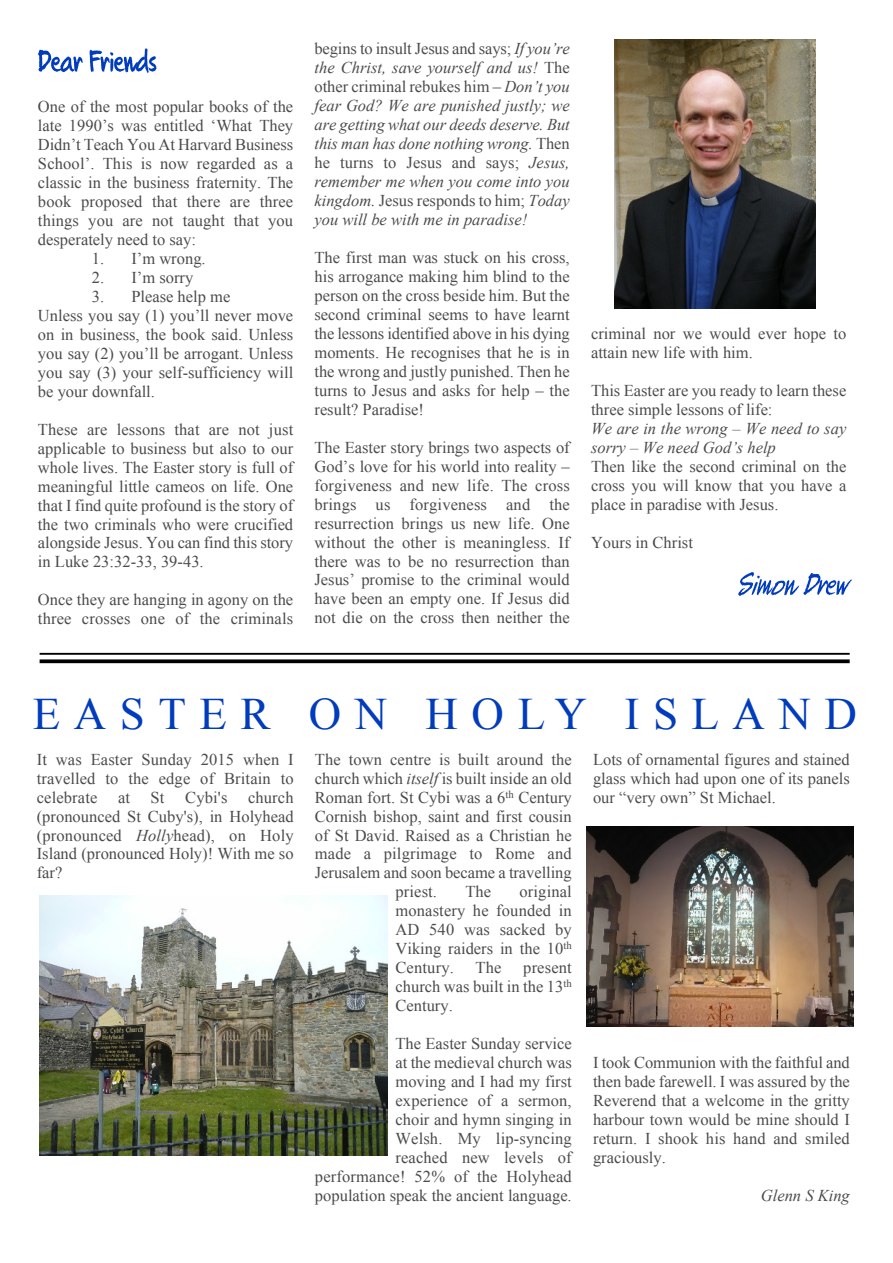
<style>
.page{position:relative;width:893px;height:1263px;background:#fff}
.page>*{position:absolute;margin:0;border:0;box-sizing:border-box;transform-origin:0 0}
.t1{font:45px "Times New Roman";letter-spacing:.3em;color:#003cbd}
.t2{font:16.5px/18.9px "Times New Roman";color:#4b4b4b;text-align:justify}
.t3{font:italic 16.5px/18.9px "Times New Roman";color:#4b4b4b;text-align:justify}
.s1{font-style:normal}
.s2{font-style:italic}
</style>
<div class="page">
<svg style="left:38px;top:50px;width:45px;height:22px"></svg>
<svg style="left:90px;top:48px;width:66px;height:25px"></svg>
<svg style="left:738px;top:572px;width:114px;height:24px"></svg>
<img style="left:614px;top:40px;width:201px;height:268px">
<svg style="left:40px;top:659px;width:810px;height:4px;background:#1c1c1c"></svg>
<hr style="left:40px;top:653px;width:810px;height:2px;background:#000">
<img style="left:40px;top:895px;width:347px;height:261px">
<img style="left:586px;top:826px;width:267px;height:200px">
<p class="t2" style="left:38px;top:99px;width:257px">One of the most popular books of the late 1990’s was entitled ‘What They Didn’t Teach You At Harvard Business School’. This is now regarded as a classic in the business fraternity. The book proposed that there are three things you are not taught that you desperately need to say:</p>
<p class="t2" style="left:92px;top:251px;width:115px">1. I’m wrong.</p>
<p class="t2" style="left:92px;top:270px;width:103px">2. I’m sorry</p>
<p class="t2" style="left:38px;top:289px;width:257px;text-align:left;text-indent:54px">3. Please help me<br>Unless you say (1) you’ll never move on in business, the book said. Unless you say (2) you’ll be arrogant. Unless you say (3) your self-sufficiency will be your downfall.</p>
<p class="t2" style="left:38px;top:421px;width:257px">These are lessons that are not just applicable to business but also to our whole lives. The Easter story is full of meaningful little cameos on life. One that I find quite profound is the story of the two criminals who were crucified alongside Jesus. You can find this story in Luke 23:32-33, 39-43.</p>
<p class="t2" style="left:38px;top:592px;width:257px">Once they are hanging in agony on the three crosses one of the criminals</p>
<p class="t3" style="left:314px;top:41px;width:257px"><span class="s1">begins to insult Jesus and says;</span> If you’re the Christ, save yourself and us! <span class="s1">The other criminal rebukes him –</span> Don’t you fear God? We are punished justly; we are getting what our deeds deserve. But this man has done nothing wrong. <span class="s1">Then he turns to Jesus and says;</span> Jesus, remember me when you come into you kingdom. <span class="s1">Jesus responds to him;</span> Today you will be with me in paradise!</p>
<p class="t2" style="left:314px;top:250px;width:257px">The first man was stuck on his cross, his arrogance making him blind to the person on the cross beside him. But the second criminal seems to have learnt the lessons identified above in his dying moments. He recognises that he is in the wrong and justly punished. Then he turns to Jesus and asks for help – the result? Paradise!</p>
<p class="t2" style="left:314px;top:439px;width:257px">The Easter story brings two aspects of God’s love for his world into reality – forgiveness and new life. The cross brings us forgiveness and the resurrection brings us new life. One without the other is meaningless. If there was to be no resurrection than Jesus’ promise to the criminal would have been an empty one. If Jesus did not die on the cross then neither the</p>
<p class="t2" style="left:591px;top:326px;width:257px">criminal nor we would ever hope to attain new life with him.</p>
<p class="t2" style="left:591px;top:382px;width:257px">This Easter are you ready to learn these three simple lessons of life:</p>
<p class="t3" style="left:591px;top:420px;width:257px">We are in the wrong – We need to say sorry – We need God’s help</p>
<p class="t2" style="left:591px;top:458px;width:257px">Then like the second criminal on the cross you will know that you have a place in paradise with Jesus.</p>
<p class="t2" style="left:591px;top:534px;width:103px">Yours in Christ</p>
<h1 class="t1" style="left:33px;top:698px;width:826px">EASTER ON HOLY ISLAND</h1>
<p class="t2" style="left:37px;top:751px;width:258px">It was Easter Sunday 2015 when I travelled to the edge of Britain to celebrate at</p>
<p class="t2" style="left:37px;top:789px;width:258px;text-indent:211px">church (pronounced St Cuby's), in Holyhead (pronounced <span class="s2">Holly</span>head), on Holy Island (pronounced Holy)! With me so far?</p>
<p class="t2" style="left:151px;top:789px;width:15px">St</p>
<p class="t2" style="left:185px;top:789px;width:44px">Cybi's</p>
<p class="t2" style="left:315px;top:751px;width:258px">The town centre is built around the</p>
<p class="t2" style="left:315px;top:770px;width:258px">church which <span class="s2">itself</span> is built inside an old</p>
<p class="t2" style="left:315px;top:789px;width:258px">Roman fort. St Cybi was a 6<sup>th</sup> Century</p>
<p class="t2" style="left:315px;top:808px;width:258px">Cornish bishop, saint and first cousin</p>
<p class="t2" style="left:315px;top:827px;width:258px">of St David. Raised as a Christian he</p>
<p class="t2" style="left:315px;top:846px;width:258px">made a pilgrimage to Rome and</p>
<p class="t2" style="left:315px;top:865px;width:258px">Jerusalem and soon became a travelling</p>
<p class="t2" style="left:395px;top:884px;width:43px">priest.</p>
<p class="t2" style="left:465px;top:884px;width:27px">The</p>
<p class="t2" style="left:395px;top:884px;width:178px;text-indent:124px">original monastery he founded in AD 540 was sacked by Viking raiders in the 10<sup>th </sup>Century.</p>
<p class="t2" style="left:476px;top:960px;width:27px">The</p>
<p class="t2" style="left:395px;top:960px;width:178px;text-indent:128px">present church was built in the 13<sup>th </sup>Century.</p>
<p class="t2" style="left:315px;top:1036px;width:258px;text-align:right">The Easter Sunday service<br>at the medieval church was<br>moving and I had my first<br>experience of a sermon,<br>choir and hymn singing in<br>Welsh. My lip-syncing<br>reached new levels of performance! 52% of the Holyhead population speak the ancient language.</p>
<p class="t2" style="left:593px;top:751px;width:258px">Lots of ornamental figures and stained glass which had upon one of its panels our “very own” St Michael.</p>
<p class="t2" style="left:593px;top:1055px;width:258px">I took Communion with the faithful and then bade farewell. I was assured by the Reverend that a welcome in the gritty harbour town would be mine should I return. I shook his hand and smiled graciously.</p>
<p class="t3" style="left:761px;top:1187px;width:90px">Glenn S King</p>
</div>
